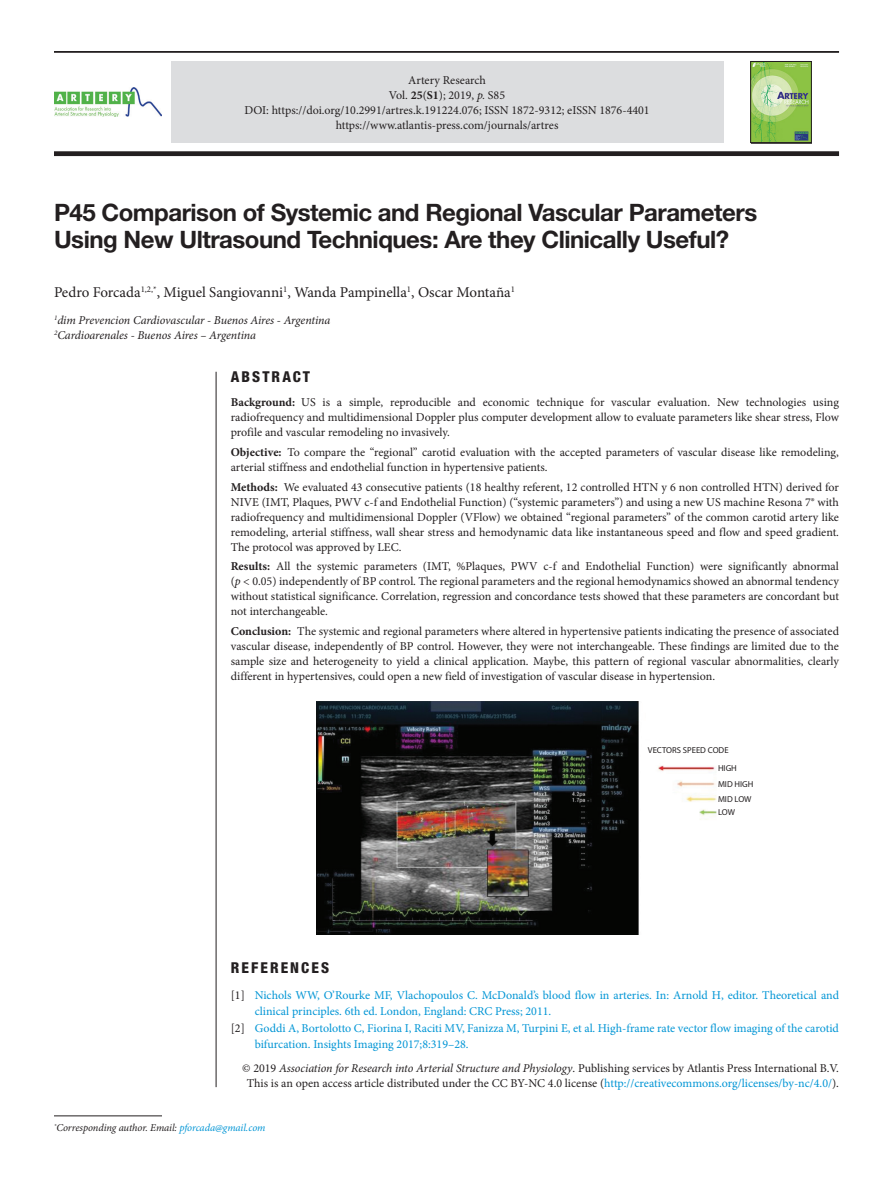
<style>
.page{position:relative;width:893px;height:1191px;background:#fff}
.page>*{position:absolute;margin:0;border:0;box-sizing:border-box;transform-origin:0 0}
.article_title{font:700 24px/27px "Helvetica Neue LT Std";letter-spacing:-.02em;color:#231f20}
.author_name{font:15px "Minion Pro";letter-spacing:-.005em;color:#231f20}
.article_info{font:800 condensed 15px "Helvetica Neue LT Std";letter-spacing:.14em;color:#231f20}
.abstract_text{font:12px/15px "Minion Pro";color:#231f20;text-align:justify}
.Ref_text{font:12px/16.5px "Minion Pro";color:#0095d5}
.copyright{font:12px/15px "Minion Pro";color:#231f20;text-align:center}
.author-affil{font:italic 12px "Minion Pro";letter-spacing:-.005em;color:#231f20}
.corres_author{font:italic 10.5px "Minion Pro";letter-spacing:-.01em;color:#231f20}
.t1{font:8.7px/15.8px "Myriad Pro";color:#231f20}
.s1{font-weight:700}
.s2{font-style:italic}
.s3{color:#231f20}
.s4{color:#0095d5}
</style>
<div class="page">
<img style="left:54px;top:88px;width:108px;height:28px">
<hr style="left:54px;top:51px;width:785px;height:2px;background:#231f20">
<div style="left:54px;top:151px;width:785px;height:5px;background:#231f20"></div>
<div style="left:171px;top:62px;width:552px;height:81px;background:#dcdddf"></div>
<div style="left:751px;top:62px;width:61px;height:81px;background:#231f20;opacity:.55"></div>
<div style="left:751px;top:61px;width:60px;height:82px;border:1px solid #231f20"></div>
<img style="left:316px;top:701px;width:400px;height:233px">
<hr style="left:216px;top:372px;width:1px;height:715px;background:#231f20">
<hr style="left:54px;top:1115px;width:108px;height:1px;background:#231f20">
<p class="abstract_text" style="left:389px;top:73px;width:118px;text-align:center">Artery Research<br>Vol. <span class="s1">25</span>(<span class="s1">S1</span>); 2019, <span class="s2">p.</span> S85</p>
<p class="abstract_text" style="left:244px;top:103px;width:407px;text-align:center">DOI: https://doi.org/10.2991/artres.k.191224.076; ISSN 1872-9312; eISSN 1876-4401 https://www.atlantis-press.com/journals/artres</p>
<p class="abstract_text" style="left:370px;top:88px;width:156px">Vol. <span class="s1">0</span>(<span class="s1">0</span>); Month (2019), <span class="s2">pp.</span> 0–0</p>
<p class="abstract_text" style="left:447px;top:103px;width:33px">03 03</p>
<p class="article_title" style="left:54px;top:198px;width:705px">P45 Comparison of Systemic and Regional Vascular Parameters<br>Using New Ultrasound Techniques: Are they Clinically Useful?</p>
<p class="author_name" style="left:54px;top:282px;width:462px">Pedro Forcada<sup>1,2,*</sup>, Miguel Sangiovanni<sup>1</sup>, Wanda Pampinella<sup>1</sup>, Oscar Montaña<sup>1</sup></p>
<p class="author-affil" style="left:54px;top:312px;width:278px"><sup>1</sup>dim Prevencion Cardiovascular - Buenos Aires - Argentina</p>
<p class="author-affil" style="left:54px;top:327px;width:203px"><sup>2</sup>Cardioarenales - Buenos Aires – Argentina</p>
<p class="article_info" style="left:231px;top:368px;width:81px">ABSTRACT</p>
<p class="abstract_text" style="left:231px;top:395px;width:610px"><span class="s1">Background:</span> US is a simple, reproducible and economic technique for vascular evaluation. New technologies using radiofrequency and multidimensional Doppler plus computer development allow to evaluate parameters like shear stress, Flow profile and vascular remodeling no invasively.</p>
<p class="abstract_text" style="left:231px;top:445px;width:610px"><span class="s1">Objective:</span> To compare the “regional” carotid evaluation with the accepted parameters of vascular disease like remodeling, arterial stiffness and endothelial function in hypertensive patients.</p>
<p class="abstract_text" style="left:231px;top:479px;width:610px"><span class="s1">Methods:</span> We evaluated 43 consecutive patients (18 healthy referent, 12 controlled HTN y 6 non controlled HTN) derived for NIVE (IMT, Plaques, PWV c-f and Endothelial Function) (“systemic parameters”) and using a new US machine Resona 7® with radiofrequency and multidimensional Doppler (VFlow) we obtained “regional parameters” of the common carotid artery like remodeling, arterial stiffness, wall shear stress and hemodynamic data like instantaneous speed and flow and speed gradient.<br>The protocol was approved by LEC.</p>
<p class="abstract_text" style="left:231px;top:559px;width:610px"><span class="s1">Results:</span> All the systemic parameters (IMT, %Plaques, PWV c-f and Endothelial Function) were significantly abnormal (<span class="s2">p</span> &lt; 0.05) independently of BP control. The regional parameters and the regional hemodynamics showed an abnormal tendency without statistical significance. Correlation, regression and concordance tests showed that these parameters are concordant but not interchangeable.</p>
<p class="abstract_text" style="left:231px;top:623px;width:610px"><span class="s1">Conclusion:</span> The systemic and regional parameters where altered in hypertensive patients indicating the presence of associated vascular disease, independently of BP control. However, they were not interchangeable. These findings are limited due to the sample size and heterogeneity to yield a clinical application. Maybe, this pattern of regional vascular abnormalities, clearly different in hypertensives, could open a new field of investigation of vascular disease in hypertension.</p>
<p class="t1" style="left:648px;top:742px;width:82px">VECTORS SPEED CODE</p>
<p class="t1" style="left:718px;top:759px;width:37px">HIGH<br>MID HIGH<br>MID LOW</p>
<p class="t1" style="left:718px;top:804px;width:18px">LOW</p>
<p class="article_info" style="left:231px;top:958px;width:100px">REFERENCES</p>
<p class="Ref_text" style="left:255px;top:986px;width:586px;text-indent:-24px"><span class="s3">[1]</span> Nichols WW, O’Rourke MF, Vlachopoulos C. McDonald’s blood flow in arteries. In: Arnold H, editor. Theoretical and clinical principles. 6th ed. London, England: CRC Press; 2011.</p>
<p class="Ref_text" style="left:255px;top:1019px;width:586px;text-indent:-24px"><span class="s3">[2]</span> Goddi A, Bortolotto C, Fiorina I, Raciti MV, Fanizza M, Turpini E, et al. High-frame rate vector flow imaging of the carotid bifurcation. Insights Imaging 2017;8:319–28.</p>
<p class="copyright" style="left:242px;top:1060px;width:598px">© 2019 <span class="s2">Association for Research into Arterial Structure and Physiology</span>. Publishing services by Atlantis Press International B.V.<br>This is an open access article distributed under the CC BY-NC 4.0 license (<span class="s4">http://creativecommons.org/licenses/by-nc/4.0/</span>).</p>
<p class="corres_author" style="left:54px;top:1120px;width:213px"><sup>*</sup>Corresponding author. Email: <span class="s4">pforcada@gmail.com</span></p>
</div>
